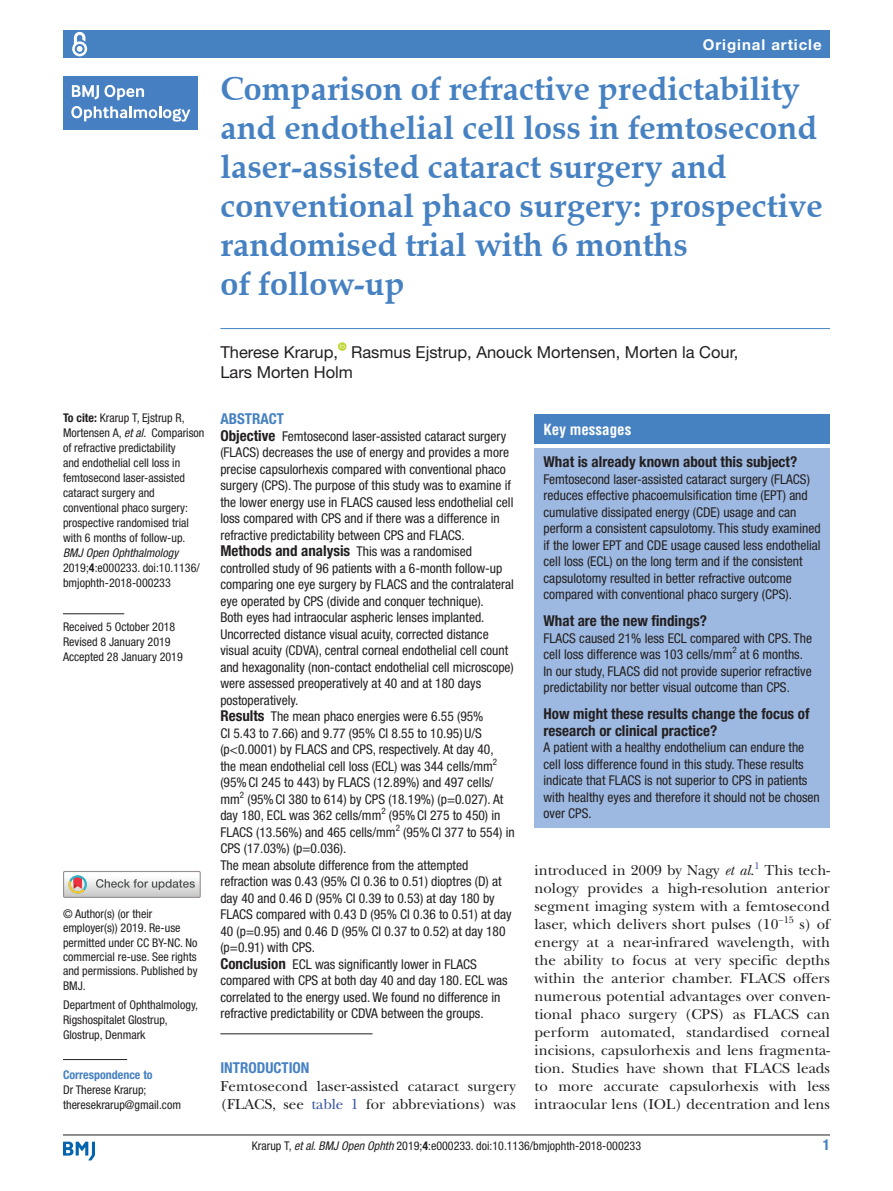
<style>
.page{position:relative;width:893px;height:1191px;background:#fff}
.page>*{position:absolute;margin:0;border:0;box-sizing:border-box;transform-origin:0 0}
.t1{font:700 33px/39px "Zapf Calligraphic 801 BT";color:#4681c2}
.t2{font:16.5px/19.5px "Helvetica Neue LT Std";color:#231f20}
.t3{font:15px/18px "New Baskerville";color:#231f20;text-align:justify}
.t4{font:700 condensed 15px/16.5px "Helvetica Neue LT Std";color:#231f20}
.t5{font:700 condensed 15px "Helvetica Neue LT Std";color:#4681c2}
.t6{font:700 15px "Helvetica Neue LT Std";letter-spacing:.065em;color:#fff}
.t7{font:700 condensed 15px "Helvetica";color:#fff}
.t8{font:condensed 13.5px/16.5px "Helvetica Neue LT Std";color:#231f20}
.t9{font:condensed 12px/15px "Helvetica Neue LT Std";color:#231f20}
.t10{font:700 condensed 12px "Helvetica Neue LT Std";color:#4681c2}
.t11{font:9.9px "New Baskerville";color:#231f20}
.s1{font-weight:700}
.s2{font-style:italic}
.s3{font-weight:700;font-size:15px}
.s4{font-weight:400;font-size:13.5px}
.s5{color:#3853a3}
</style>
<div class="page">
<hr style="left:63px;top:1134px;width:767px;height:1px;background:#231f20">
<svg style="left:63px;top:1141px;width:32px;height:19px"></svg>
<div style="left:63px;top:31px;width:767px;height:27px;background:#4681c2"></div>
<svg style="left:72px;top:31px;width:16px;height:26px"></svg>
<hr style="left:220px;top:328px;width:610px;height:1px;background:#4681c2">
<svg style="left:338px;top:342px;width:8px;height:9px"></svg>
<hr style="left:63px;top:613px;width:61px;height:1px;background:#231f20">
<hr style="left:63px;top:1059px;width:64px;height:1px;background:#231f20">
<div style="left:63px;top:871px;width:138px;height:27px;border:1px solid #969090"></div>
<svg style="left:64px;top:871px;width:136px;height:26px"></svg>
<div style="left:63px;top:77px;width:135px;height:53px;background:#4780c2"></div>
<svg style="left:72px;top:85px;width:72px;height:15px"></svg>
<svg style="left:71px;top:106px;width:119px;height:16px"></svg>
<hr style="left:220px;top:1033px;width:153px;height:1px;background:#231f20">
<div style="left:535px;top:413px;width:295px;height:30px;background:#4681c2"></div>
<div style="left:535px;top:447px;width:295px;height:380px;background:#9db9e1"></div>
<p class="t6" style="left:703px;top:35px;width:120px">Original article</p>
<h1 class="t1" style="left:220px;top:69px;width:604px">Comparison of refractive predictability and endothelial cell loss in femtosecond laser-assisted cataract surgery and conventional phaco surgery: prospective randomised trial with 6 months<br>of follow-up</h1>
<p class="t9" style="left:63px;top:410px;width:143px"><span class="s1">To cite:</span> Krarup T, Ejstrup R,<br>Mortensen A, <span class="s2">et al</span>. Comparison of refractive predictability<br>and endothelial cell loss in femtosecond laser-assisted cataract surgery and conventional phaco surgery: prospective randomised trial with 6 months of follow-up.</p>
<p class="t9" style="left:63px;top:545px;width:138px"><span class="s2">BMJ Open Ophthalmology<br></span>2019;<span class="s1">4</span>:e000233. doi:10.1136/ bmjophth-2018-000233</p>
<p class="t9" style="left:63px;top:619px;width:121px">Received 5 October 2018<br>Revised 8 January 2019<br>Accepted 28 January 2019</p>
<p class="t9" style="left:63px;top:906px;width:136px;line-height:14.4px">© Author(s) (or their employer(s)) 2019. Re-use permitted under CC BY-NC. No commercial re-use. See rights and permissions. Published by<br>BMJ.</p>
<p class="t9" style="left:63px;top:997px;width:137px">Department of Ophthalmology,<br>Rigshospitalet Glostrup,<br>Glostrup, Denmark</p>
<p class="t10" style="left:63px;top:1068px;width:91px">Correspondence to</p>
<p class="t9" style="left:63px;top:1082px;width:119px">Dr Therese Krarup; theresekrarup@gmail.com</p>
<p class="t2" style="left:220px;top:342px;width:519px">Therese Krarup, Rasmus Ejstrup, Anouck Mortensen, Morten la Cour,<br>Lars Morten Holm</p>
<p class="t5" style="left:220px;top:410px;width:49px">Abstract</p>
<p class="t8" style="left:220px;top:427px;width:295px"><span class="s3">Objective</span> Femtosecond laser-assisted cataract surgery (FLACS) decreases the use of energy and provides a more precise capsulorhexis compared with conventional phaco surgery (CPS). The purpose of this study was to examine if the lower energy use in FLACS caused less endothelial cell loss compared with CPS and if there was a difference in refractive predictability between CPS and FLACS.</p>
<p class="t4" style="left:220px;top:542px;width:253px">Methods and analysis <span class="s4">This was a randomised</span></p>
<p class="t8" style="left:220px;top:559px;width:296px">controlled study of 96 patients with a 6-month follow-up comparing one eye surgery by FLACS and the contralateral eye operated by CPS (divide and conquer technique).<br>Both eyes had intraocular aspheric lenses implanted.<br>Uncorrected distance visual acuity, corrected distance visual acuity (CDVA), central corneal endothelial cell count and hexagonality (non-contact endothelial cell microscope) were assessed preoperatively at 40 and at 180 days postoperatively.<br><span class="s3">Results</span> The mean phaco energies were 6.55 (95%<br>CI 5.43 to 7.66) and 9.77 (95% CI 8.55 to 10.95)U/S (p&lt;0.0001) by FLACS and CPS, respectively. At day 40,<br>the mean endothelial cell loss (ECL) was 344 cells/mm<sup>2 </sup>(95%CI 245 to 443) by FLACS (12.89%) and 497 cells/ mm<sup>2</sup> (95%CI 380 to 614) by CPS (18.19%) (p=0.027). At day 180, ECL was 362 cells/mm<sup>2</sup> (95%CI 275 to 450) in FLACS (13.56%) and 465 cells/mm<sup>2</sup> (95%CI 377 to 554) in CPS (17.03%) (p=0.036).<br>The mean absolute difference from the attempted refraction was 0.43 (95% CI 0.36 to 0.51) dioptres (D) at day 40 and 0.46 D (95% CI 0.39 to 0.53) at day 180 by FLACS compared with 0.43 D (95% CI 0.36 to 0.51) at day 40 (p=0.95) and 0.46 D (95% CI 0.37 to 0.52) at day 180 (p=0.91) with CPS.<br><span class="s3">Conclusion</span> ECL was significantly lower in FLACS compared with CPS at both day 40 and day 180. ECL was correlated to the energy used. We found no difference in refractive predictability or CDVA between the groups.</p>
<p class="t5" style="left:220px;top:1059px;width:61px">Introductio</p>
<p class="t5" style="left:301px;top:1059px;width:10px">n</p>
<p class="t3" style="left:220px;top:1077px;width:297px">Femtosecond laser-assisted cataract surgery (FLACS, see <span class="s5">table 1</span> for abbreviations) was</p>
<p class="t7" style="left:544px;top:419px;width:89px">Key messages</p>
<p class="t4" style="left:544px;top:453px;width:255px">What is already known about this subject?</p>
<p class="t8" style="left:544px;top:471px;width:279px">Femtosecond laser-assisted cataract surgery (FLACS) reduces effective phacoemulsification time (EPT) and cumulative dissipated energy (CDE) usage and can perform a consistent capsulotomy. This study examined if the lower EPT and CDE usage caused less endothelial cell loss (ECL) on the long term and if the consistent capsulotomy resulted in better refractive outcome compared with conventional phaco surgery (CPS).</p>
<p class="t4" style="left:544px;top:612px;width:165px">What are the new findings?</p>
<p class="t8" style="left:544px;top:630px;width:270px">FLACS caused 21% less ECL compared with CPS. The cell loss difference was 103 cells/mm<sup>2</sup> at 6 months.<br>In our study, FLACS did not provide superior refractive predictability nor better visual outcome than CPS.</p>
<p class="t4" style="left:544px;top:705px;width:267px">How might these results change the focus of research or clinical practice?</p>
<p class="t8" style="left:544px;top:739px;width:278px">A patient with a healthy endothelium can endure the cell loss difference found in this study. These results indicate that FLACS is not superior to CPS in patients with healthy eyes and therefore it should not be chosen over CPS.</p>
<p class="t3" style="left:535px;top:861px;width:297px">introduced in 2009 by Nagy <span class="s2">et al</span>.<sup>1</sup> This tech&shy;nology provides a high-resolution anterior segment imaging system with a femtosecond laser, which delivers short pulses (10</p>
<p class="t11" style="left:778px;top:913px;width:17px">−15</p>
<p class="t3" style="left:535px;top:915px;width:297px;text-indent:265px">s) of energy at a near-infrared wavelength, with the ability to focus at very specific depths within the anterior chamber. FLACS offers numerous potential advantages over conven&shy;tional phaco surgery (CPS) as FLACS can perform automated, standardised corneal incisions, capsulorhexis and lens fragmenta&shy;tion. Studies have shown that FLACS leads to more accurate capsulorhexis with less intraocular lens (IOL) decentration and lens</p>
<p class="t9" style="left:252px;top:1137px;width:391px">Krarup T, <span class="s2">et al</span>. <span class="s2">BMJ Open Ophth</span> 2019;<span class="s1">4</span>:e000233. doi:10.1136/bmjophth-2018-000233</p>
<p class="t5" style="left:823px;top:1135px;width:9px">1</p>
</div>
